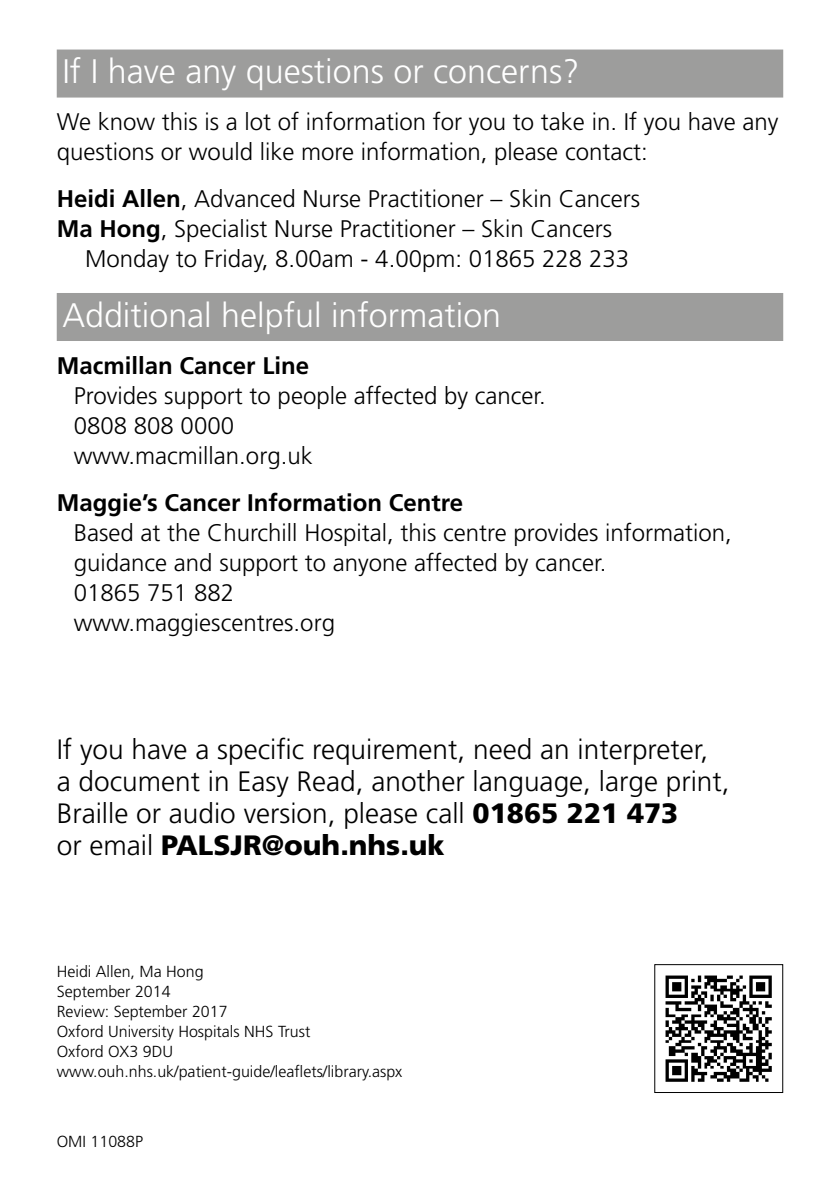
<style>
.page{position:relative;width:840px;height:1191px;background:#fff}
.page>*{position:absolute;margin:0;border:0;box-sizing:border-box;transform-origin:0 0}
.t1{font:300 34px "Frutiger";color:#fff}
.t2{font:300 28px/32px "Frutiger";color:#000}
.t3{font:300 24px/30px "Frutiger";color:#000}
.t4{font:700 24px "Frutiger";color:#000}
.t5{font:300 16px/20px "Frutiger";color:#000}
.s1{font-weight:700}
.s2{font-weight:900}
</style>
<div class="page">
<img style="left:665px;top:975px;width:107px;height:107px">
<div style="left:654px;top:964px;width:128px;height:129px;border:1px solid #000"></div>
<div style="left:57px;top:50px;width:725px;height:48px;background:#9d9d9c"></div>
<div style="left:57px;top:293px;width:725px;height:48px;background:#9d9d9c"></div>
<h1 class="t1" style="left:62px;top:52px;width:518px">If I have any questions or concerns?</h1>
<p class="t3" style="left:57px;top:107px;width:723px">We know this is a lot of information for you to take in. If you have any questions or would like more information, please contact:</p>
<p class="t3" style="left:57px;top:184px;width:584px"><span class="s1">Heidi Allen</span>, Advanced Nurse Practitioner – Skin Cancers<br><span class="s1">Ma Hong</span>, Specialist Nurse Practitioner – Skin Cancers</p>
<p class="t3" style="left:85px;top:244px;width:545px">Monday to Friday, 8.00am - 4.00pm: 01865 228 233</p>
<h1 class="t1" style="left:62px;top:296px;width:440px">Additional helpful information</h1>
<p class="t4" style="left:57px;top:351px;width:254px">Macmillan Cancer Line</p>
<p class="t3" style="left:74px;top:380px;width:473px">Provides support to people affected by cancer.<br>0808 808 0000<br>www.macmillan.org.uk</p>
<p class="t4" style="left:57px;top:488px;width:407px">Maggie’s Cancer Information Centre</p>
<p class="t3" style="left:74px;top:517px;width:659px">Based at the Churchill Hospital, this centre provides information, guidance and support to anyone affected by cancer.<br>01865 751 882<br>www.maggiescentres.org</p>
<p class="t2" style="left:57px;top:733px;width:674px">If you have a specific requirement, need an interpreter,<br>a document in Easy Read, another language, large print, Braille or audio version, please call <span class="s2">01865 221 473<br></span>or email <span class="s2">PALSJR@ouh.nhs.uk</span></p>
<p class="t5" style="left:57px;top:961px;width:347px">Heidi Allen, Ma Hong<br>September 2014<br>Review: September 2017<br>Oxford University Hospitals NHS Trust<br>Oxford OX3 9DU www.ouh.nhs.uk/patient-guide/leaflets/library.aspx</p>
<p class="t5" style="left:57px;top:1131px;width:88px">OMI 11088P</p>
</div>
